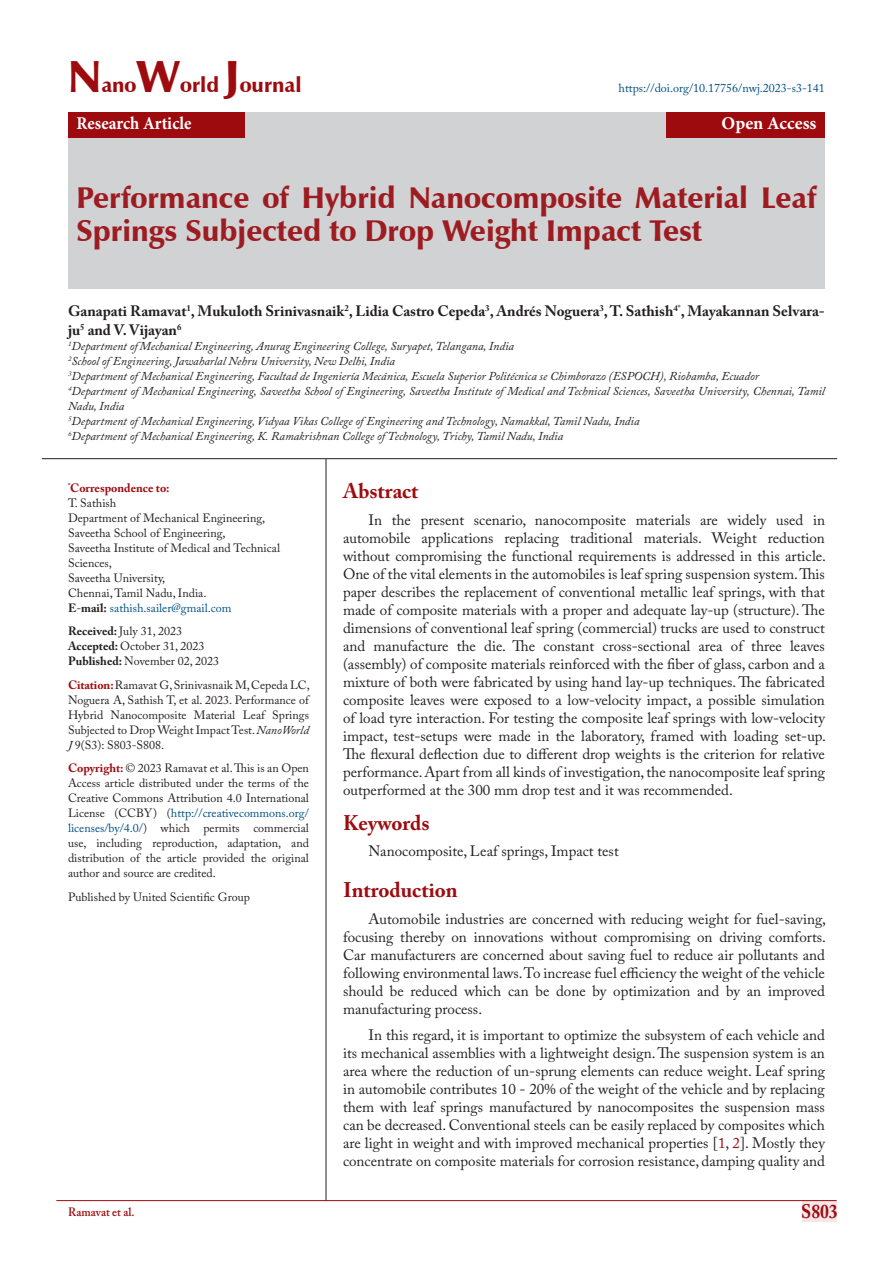
<style>
.page{position:relative;width:893px;height:1263px;background:#fff}
.page>*{position:absolute;margin:0;border:0;box-sizing:border-box;transform-origin:0 0}
.t1{font:900 30px/33px "Zapf Humanist 601 BT";color:#9d1c21}
.Heading_01{font:700 21px "Adobe Caslon Pro";color:#9e0b0f}
.t2{font:900 21px "Zapf Humanist 601 BT";color:#9e0b0f}
.s8{font:700 21px "Adobe Caslon Pro";color:#9e0b0f}
.t3{font:700 19.5px "Adobe Caslon Pro";color:#9e0b0f;scale:.9 1}
.t4{font:700 18px "Minion Pro";color:#fff;scale:.93 1}
.t5{font:700 18px "Minion Pro";color:#fff}
.Para{font:15px/18px "Adobe Caslon Pro";color:#231f20;text-align:justify}
.t6{font:700 15px/19.5px "Adobe Caslon Pro";color:#231f20}
.t7{font:12px/15px "Adobe Caslon Pro";color:#231f20}
.t8{font:italic 12px/15px "Adobe Caslon Pro";color:#231f20}
.t9{font:12px "Adobe Caslon Pro";color:#005082}
.t10{font:700 12px "Adobe Caslon Pro";color:#9e0b0f}
.t11{font:600 12px "Adobe Caslon Pro";color:#9e0b0f;scale:.95 1}
.s1{font-size:45px}
.s2{font-weight:700;color:#231f20}
.s3{color:#231f20}
.s4{font-weight:700}
.s5{font-weight:700;color:#9e0b0f}
.s6{font-style:italic}
.s7{color:#005082}
.s8{color:#9e0b0f}
</style>
<div class="page">
<div style="left:802px;top:1200px;width:35px;height:21px;background:#f5e7e7"></div>
<hr style="left:56px;top:1200px;width:781px;height:1px;background:#9e0b0f">
<div style="left:68px;top:112px;width:757px;height:177px;background:#d1d2d4"></div>
<div style="left:68px;top:112px;width:177px;height:26px;background:#9e0b0f"></div>
<div style="left:666px;top:112px;width:159px;height:26px;background:#9e0b0f"></div>
<hr style="left:326px;top:459px;width:1px;height:742px;background:#231f20">
<hr style="left:42px;top:458px;width:795px;height:1px;background:#231f20">
<p class="t2" style="left:68px;top:72px;width:235px"><span class="s1">N</span>ano<span class="s1">W</span>orld <span class="s1">J</span>ournal</p>
<p class="t4" style="left:77px;top:111px;width:125px">Research Article</p>
<p class="t5" style="left:721px;top:111px;width:96px">Open Access</p>
<p class="t9" style="left:619px;top:81px;width:208px">https://doi.org/10.17756/nwj.2023-s3-141</p>
<p class="t1" style="left:77px;top:181px;width:741px">Performance of Hybrid Nanocomposite Material Leaf<br>Springs Subjected to Drop Weight Impact Test</p>
<p class="t6" style="left:68px;top:301px;width:758px">Ganapati Ramavat<sup>1</sup>, Mukuloth Srinivasnaik<sup>2</sup>, Lidia Castro Cepeda<sup>3</sup>, Andrés Noguera<sup>3</sup>, T. Sathish<sup>4</sup><sup>*</sup>, Mayakannan Selvara&shy;ju<sup>5</sup> and V. Vijayan<sup>6</sup></p>
<p class="t8" style="left:68px;top:339px;width:447px"><sup>1</sup>Department ofMechanical Engineering, Anurag Engineering College, Suryapet, Telangana, India</p>
<p class="t8" style="left:68px;top:354px;width:328px"><sup>2</sup>School of Engineering, Jawaharlal Nehru University, New Delhi, India</p>
<p class="t8" style="left:68px;top:369px;width:692px"><sup>3</sup>Department of Mechanical Engineering, Facultad de Ingeniería Mecánica, Escuela Superior Politécnica se Chimborazo (ESPOCH), Riobamba, Ecuador</p>
<p class="t8" style="left:68px;top:384px;width:758px"><sup>4</sup>Department of Mechanical Engineering, Saveetha School of Engineering, Saveetha Institute of Medical and Technical Sciences, Saveetha University, Chennai, Tamil<br>Nadu, India</p>
<p class="t8" style="left:68px;top:414px;width:573px"><sup>5</sup>Department of Mechanical Engineering, Vidyaa Vikas College of Engineering and Technology, Namakkal, Tamil Nadu, India</p>
<p class="t8" style="left:68px;top:429px;width:497px"><sup>6</sup>Department of Mechanical Engineering, K. Ramakrishnan College of Technology, Trichy, Tamil Nadu, India</p>
<p class="t10" style="left:68px;top:481px;width:103px"><sup>*</sup>Correspondence to:</p>
<p class="t7" style="left:68px;top:495px;width:50px">T. Sathish</p>
<p class="t7" style="left:68px;top:510px;width:199px">Department of Mechanical Engineering,</p>
<p class="t7" style="left:68px;top:525px;width:159px">Saveetha School of Engineering,</p>
<p class="t7" style="left:68px;top:540px;width:214px">Saveetha Institute of Medical and Technical<br>Sciences,</p>
<p class="t7" style="left:68px;top:570px;width:99px">Saveetha University,</p>
<p class="t7" style="left:68px;top:585px;width:140px">Chennai, Tamil Nadu, India.</p>
<p class="t9" style="left:68px;top:601px;width:165px"><span class="s2">E</span><span class="s3">-</span><span class="s2">mail:</span> sathish.sailer@gmail.com</p>
<p class="t7" style="left:68px;top:624px;width:153px"><span class="s4">Received:</span> July 31, 2023<br><span class="s4">Accepted:</span> October 31, 2023<br><span class="s4">Published:</span> November 02, 2023</p>
<p class="t7" style="left:68px;top:677px;width:243px;text-align:justify"><span class="s5">Citation:</span> Ramavat G, Srinivasnaik M, Cepeda LC, Noguera A, Sathish T, et al. 2023. Performance of Hybrid Nanocomposite Material Leaf Springs Subjected to Drop Weight Impact Test. <span class="s6">NanoWorld J</span> 9(S3): S803-S808.</p>
<p class="t7" style="left:68px;top:761px;width:242px;text-align:justify"><span class="s5">Copyright:</span> © 2023 Ramavat et al. This is an Open Access article distributed under the terms of the Creative Commons Attribution 4.0 International License (CCBY) (<span class="s7">http://creativecommons.org/ licenses/by/4.0/</span>) which permits commercial use, including reproduction, adaptation, and distribution of the article provided the original author and source are credited.</p>
<p class="t7" style="left:68px;top:889px;width:183px">Published by United Scientific Group</p>
<p class="s8" style="left:343px;top:479px;width:77px">Abstract</p>
<p class="Para" style="left:343px;top:511px;width:484px;text-indent:26px">In the present scenario, nanocomposite materials are widely used in automobile applications replacing traditional materials. Weight reduction without compromising the functional requirements is addressed in this article.<br>One of the vital elements in the automobiles is leaf spring suspension system. This paper describes the replacement of conventional metallic leaf springs, with that made of composite materials with a proper and adequate lay-up (structure). The dimensions of conventional leaf spring (commercial) trucks are used to construct and manufacture the die. The constant cross-sectional area of three leaves (assembly) of composite materials reinforced with the fiber of glass, carbon and a mixture of both were fabricated by using hand lay-up techniques. The fabricated composite leaves were exposed to a low-velocity impact, a possible simulation of load tyre interaction. For testing the composite leaf springs with low-velocity impact, test-setups were made in the laboratory, framed with loading set-up.<br>The flexural deflection due to different drop weights is the criterion for relative performance. Apart from all kinds of investigation, the nanocomposite leaf spring outperformed at the 300 mm drop test and it was recommended.</p>
<p class="Heading_01" style="left:343px;top:810px;width:88px">Keywords</p>
<p class="Para" style="left:369px;top:842px;width:252px">Nanocomposite, Leaf springs, Impact test</p>
<p class="Heading_01" style="left:343px;top:878px;width:116px">Introduction</p>
<p class="Para" style="left:343px;top:910px;width:484px;text-indent:26px">Automobile industries are concerned with reducing weight for fuel-saving, focusing thereby on innovations without compromising on driving comforts.<br>Car manufacturers are concerned about saving fuel to reduce air pollutants and following environmental laws. To increase fuel efficiency the weight of the vehicle should be reduced which can be done by optimization and by an improved manufacturing process.</p>
<p class="Para" style="left:343px;top:1026px;width:483px;text-indent:26px">In this regard, it is important to optimize the subsystem of each vehicle and its mechanical assemblies with a lightweight design. The suspension system is an area where the reduction of un-sprung elements can reduce weight. Leaf spring in automobile contributes 10 - 20% of the weight of the vehicle and by replacing them with leaf springs manufactured by nanocomposites the suspension mass can be decreased. Conventional steels can be easily replaced by composites which are light in weight and with improved mechanical properties [<span class="s8">1</span>, <span class="s8">2</span>]. Mostly they concentrate on composite materials for corrosion resistance, damping quality and</p>
<p class="t11" style="left:68px;top:1204px;width:71px">Ramavat et al.</p>
<h3 class="t3" style="left:801px;top:1200px;width:42px">S803</h3>
</div>
